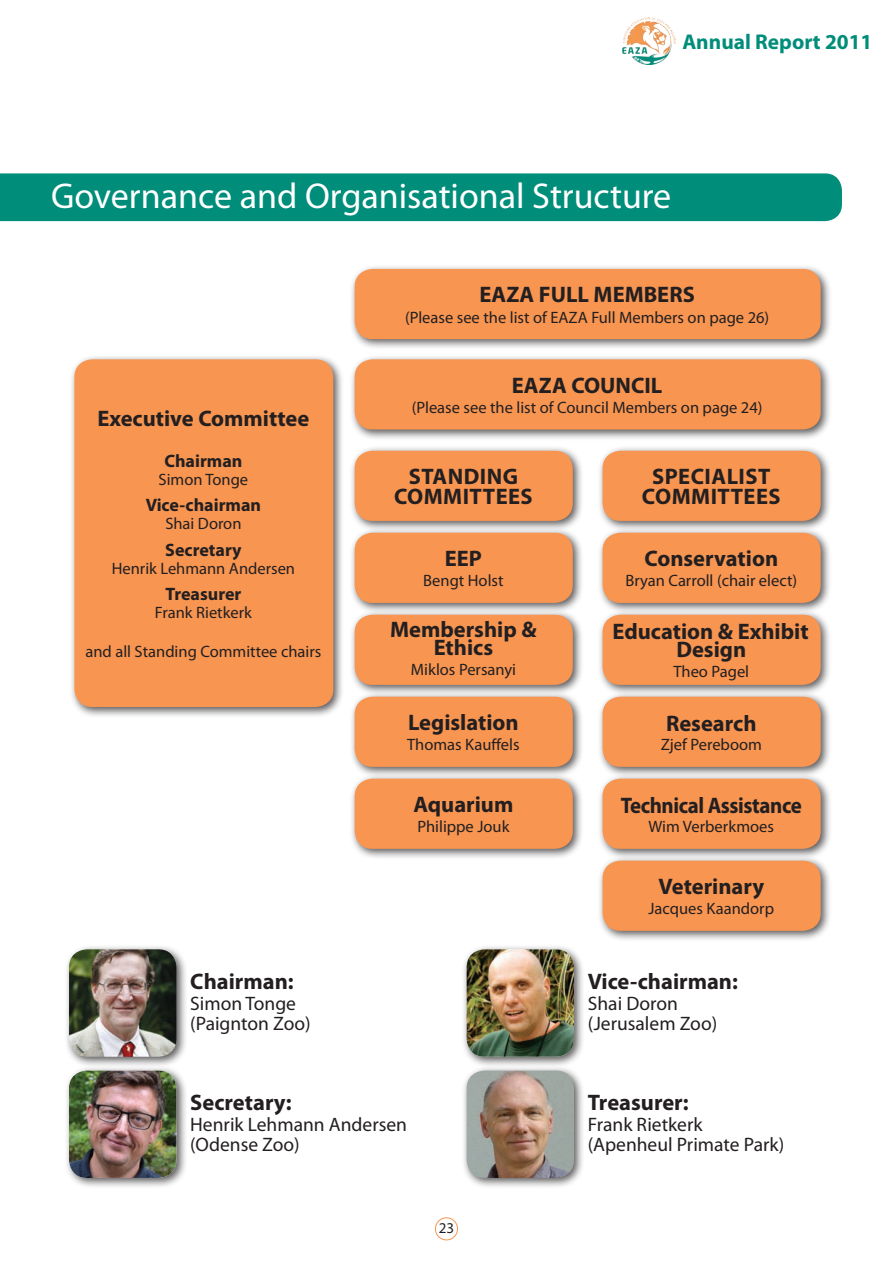
<style>
.page{position:relative;width:893px;height:1263px;background:#fff}
.page>*{position:absolute;margin:0;border:0;box-sizing:border-box;transform-origin:0 0}
.t1{font:36px "Myriad Pro";color:#fff}
.t2{font:700 22.5px/18px "Myriad Pro";color:#231f20;text-align:center}
.t3{font:700 22.5px/20.1px "Myriad Pro";letter-spacing:.02em;color:#231f20}
.t4{font:700 22.5px "Myriad Pro";letter-spacing:-.02em;color:#231f20;scale:.93 1}
.t5{font:700 21.3px "Myriad Pro";color:#008d7a}
.t6{font:19.5px/19.5px "Myriad Pro";color:#231f20}
.t7{font:700 18px "Myriad Pro";color:#231f20}
.t8{font:16.5px "Myriad Pro";color:#231f20}
.t9{font:15px "Myriad Pro";color:#231f20}
</style>
<div class="page">
<img style="left:622px;top:17px;width:53px;height:48px">
<div style="left:435px;top:1217px;width:23px;height:23px;border:1px solid #f79551;border-radius:50%"></div>
<div style="left:0;top:173px;width:842px;height:48px;background:#008d7a"></div>
<div style="left:349px;top:264px;width:483px;height:86px;background:#231f20;opacity:.75"></div>
<div style="left:355px;top:269px;width:466px;height:70px;background:#f79551;border-radius:18px"></div>
<div style="left:349px;top:354px;width:483px;height:86px;background:#231f20;opacity:.75"></div>
<div style="left:355px;top:359px;width:466px;height:70px;background:#f79551;border-radius:18px"></div>
<div style="left:349px;top:445px;width:235px;height:87px;background:#231f20;opacity:.75"></div>
<div style="left:355px;top:451px;width:218px;height:70px;background:#f79551;border-radius:18px"></div>
<div style="left:69px;top:354px;width:276px;height:364px;background:#231f20;opacity:.75"></div>
<div style="left:74px;top:359px;width:259px;height:348px;background:#f79551;border-radius:18px"></div>
<div style="left:349px;top:527px;width:235px;height:87px;background:#231f20;opacity:.75"></div>
<div style="left:355px;top:533px;width:218px;height:70px;background:#f79551;border-radius:18px"></div>
<div style="left:349px;top:691px;width:235px;height:87px;background:#231f20;opacity:.75"></div>
<div style="left:355px;top:697px;width:218px;height:70px;background:#f79551;border-radius:18px"></div>
<div style="left:349px;top:773px;width:235px;height:87px;background:#231f20;opacity:.75"></div>
<div style="left:355px;top:779px;width:218px;height:70px;background:#f79551;border-radius:18px"></div>
<div style="left:349px;top:609px;width:235px;height:87px;background:#231f20;opacity:.75"></div>
<div style="left:355px;top:615px;width:218px;height:70px;background:#f79551;border-radius:18px"></div>
<div style="left:597px;top:445px;width:235px;height:87px;background:#231f20;opacity:.75"></div>
<div style="left:603px;top:451px;width:218px;height:70px;background:#f79551;border-radius:18px"></div>
<div style="left:597px;top:527px;width:235px;height:87px;background:#231f20;opacity:.75"></div>
<div style="left:603px;top:533px;width:218px;height:70px;background:#f79551;border-radius:18px"></div>
<div style="left:597px;top:691px;width:235px;height:87px;background:#231f20;opacity:.75"></div>
<div style="left:603px;top:697px;width:218px;height:70px;background:#f79551;border-radius:18px"></div>
<div style="left:597px;top:773px;width:235px;height:87px;background:#231f20;opacity:.75"></div>
<div style="left:603px;top:779px;width:218px;height:70px;background:#f79551;border-radius:18px"></div>
<div style="left:597px;top:855px;width:235px;height:87px;background:#231f20;opacity:.75"></div>
<div style="left:603px;top:861px;width:218px;height:70px;background:#f79551;border-radius:18px"></div>
<div style="left:597px;top:609px;width:235px;height:87px;background:#231f20;opacity:.75"></div>
<div style="left:603px;top:615px;width:218px;height:70px;background:#f79551;border-radius:18px"></div>
<div style="left:64px;top:944px;width:123px;height:124px;background:#231f20;opacity:.75"></div>
<img style="left:69px;top:949px;width:107px;height:108px">
<div style="left:64px;top:1065px;width:123px;height:124px;background:#231f20;opacity:.75"></div>
<img style="left:69px;top:1070px;width:107px;height:108px">
<div style="left:461px;top:944px;width:124px;height:124px;background:#231f20;opacity:.75"></div>
<img style="left:467px;top:949px;width:107px;height:108px">
<div style="left:461px;top:1065px;width:124px;height:124px;background:#231f20;opacity:.75"></div>
<img style="left:467px;top:1070px;width:107px;height:108px">
<p class="t5" style="left:682px;top:30px;width:192px">Annual Report 2011</p>
<h1 class="t1" style="left:51px;top:176px;width:622px">Governance and Organisational Structure</h1>
<h2 class="t2" style="left:98px;top:410px;width:213px">Executive Committee</h2>
<p class="t7" style="left:164px;top:451px;width:80px">Chairman</p>
<p class="t8" style="left:159px;top:470px;width:91px">Simon Tonge</p>
<p class="t7" style="left:146px;top:495px;width:117px">Vice-chairman</p>
<p class="t8" style="left:165px;top:515px;width:78px">Shai Doron</p>
<p class="t7" style="left:165px;top:540px;width:78px">Secretary</p>
<p class="t8" style="left:112px;top:559px;width:185px">Henrik Lehmann Andersen</p>
<p class="t7" style="left:165px;top:584px;width:77px">Treasurer</p>
<p class="t8" style="left:155px;top:604px;width:99px">Frank Rietkerk</p>
<p class="t8" style="left:85px;top:642px;width:237px">and all Standing Committee chairs</p>
<h2 class="t2" style="left:190px;top:972px;width:105px">Chairman:</h2>
<p class="t6" style="left:190px;top:994px;width:122px">Simon Tonge (Paignton Zoo)</p>
<h2 class="t2" style="left:479px;top:286px;width:215px">EAZA FULL MEMBERS</h2>
<p class="t8" style="left:405px;top:308px;width:366px">(Please see the list of EAZA Full Members on page 26)</p>
<h2 class="t2" style="left:512px;top:376px;width:152px">EAZA COUNCIL</h2>
<p class="t8" style="left:412px;top:398px;width:352px">(Please see the list of Council Members on page 24)</p>
<h2 class="t3" style="left:394px;top:467px;width:125px;text-indent:15px">Standing<br>Comm</h2>
<h2 class="t2" style="left:463px;top:488px;width:71px">ittees</h2>
<h2 class="t3" style="left:642px;top:467px;width:130px;text-indent:10px">Specialist<br>Comm</h2>
<h2 class="t2" style="left:711px;top:488px;width:71px">ittees</h2>
<h2 class="t2" style="left:445px;top:550px;width:39px">EE P</h2>
<p class="t8" style="left:423px;top:572px;width:82px">Bengt Holst</p>
<h2 class="t2" style="left:644px;top:550px;width:135px">Conservation</h2>
<p class="t8" style="left:625px;top:572px;width:173px">Bryan Carroll (chair elect)</p>
<h2 class="t2" style="left:390px;top:620px;width:148px">Membership &amp;<br>Ethics</h2>
<p class="t8" style="left:411px;top:660px;width:107px">Miklos Persanyi</p>
<h2 class="t2" style="left:612px;top:623px;width:198px">Education &amp; Exhibit<br>Design</h2>
<p class="t8" style="left:673px;top:663px;width:77px">Theo Pagel</p>
<h2 class="t2" style="left:408px;top:714px;width:112px">Legislation</h2>
<p class="t8" style="left:407px;top:736px;width:114px">Thomas Kauffels</p>
<h2 class="t2" style="left:666px;top:715px;width:92px">Research</h2>
<p class="t8" style="left:661px;top:735px;width:103px">Zjef Pereboom</p>
<h2 class="t2" style="left:413px;top:796px;width:102px">Aquarium</h2>
<p class="t8" style="left:417px;top:818px;width:94px">Philippe Jouk</p>
<h2 class="t4" style="left:621px;top:793px;width:196px">Technical Assistance</h2>
<p class="t8" style="left:649px;top:817px;width:127px">Wim Verberkmoes</p>
<h2 class="t2" style="left:658px;top:878px;width:107px">Veterinary</h2>
<p class="t8" style="left:648px;top:900px;width:127px">Jacques Kaandorp</p>
<h2 class="t2" style="left:588px;top:972px;width:152px">Vice-chairman:</h2>
<p class="t6" style="left:588px;top:994px;width:131px">Shai Doron (Jerusalem Zoo)</p>
<h2 class="t2" style="left:190px;top:1093px;width:103px">Secretary:</h2>
<p class="t6" style="left:190px;top:1115px;width:218px">Henrik Lehmann Andersen (Odense Zoo)</p>
<p class="t9" style="left:439px;top:1220px;width:17px">23</p>
<h2 class="t2" style="left:588px;top:1093px;width:102px">Treasurer:</h2>
<p class="t6" style="left:588px;top:1115px;width:198px">Frank Rietkerk (Apenheul Primate Park)</p>
</div>
